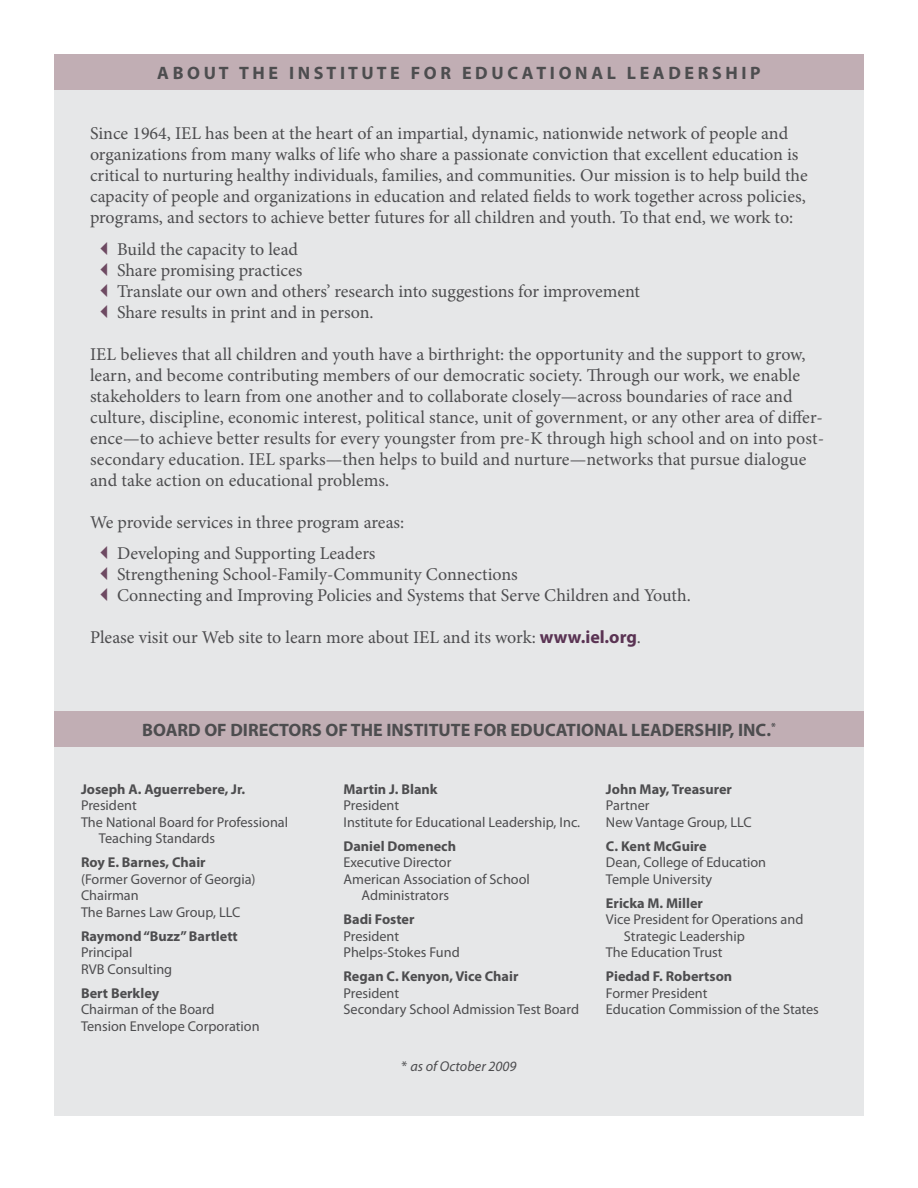
<style>
.page{position:relative;width:918px;height:1188px;background:#fff}
.page>*{position:absolute;margin:0;border:0;box-sizing:border-box;transform-origin:0 0}
.t1{font:18px/21px "Minion Pro";color:#4d4d4f}
.t2{font:700 18px "Myriad Pro";color:#4d4d4f}
.t3{font:14.25px/16.5px "Myriad Pro";color:#4d4d4f}
.t4{font:700 14.25px "Myriad Pro";color:#4d4d4f}
.t5{font:italic 14.25px "Myriad Pro";color:#4d4d4f}
.s1{font-family:"Myriad Pro";font-weight:700;color:#5a3353}
.s2{font-style:normal}
</style>
<div class="page">
<div style="left:54px;top:54px;width:810px;height:1062px;background:#e6e7e8"></div>
<div style="left:54px;top:54px;width:810px;height:36px;background:#c1aeb4"></div>
<div style="left:54px;top:711px;width:810px;height:36px;background:#c1aeb4"></div>
<p class="t2" style="left:157px;top:61px;width:605px">A B O U T T H E I N S T I T U T E F O R E D U C A T I O N A L L E A D E R S H I P</p>
<p class="t1" style="left:90px;top:123px;width:719px">Since 1964, IEL has been at the heart of an impartial, dynamic, nationwide network of people and organizations from many walks of life who share a passionate conviction that excellent education is critical to nurturing healthy individuals, families, and communities. Our mission is to help build the capacity of people and organizations in education and related fields to work together across policies, programs, and sectors to achieve better futures for all children and youth. To that end, we work to:</p>
<p class="t1" style="left:117px;top:238px;width:525px">Build the capacity to lead<br>Share promising practices<br>Translate our own and others’ research into suggestions for improvement Share results in print and in person.</p>
<p class="t1" style="left:90px;top:343px;width:736px">IEL believes that all children and youth have a birthright: the opportunity and the support to grow, learn, and become contributing members of our democratic society. Through our work, we enable stakeholders to learn from one another and to collaborate closely—across boundaries of race and culture, discipline, economic interest, political stance, unit of government, or any other area of differ&shy;ence—to achieve better results for every youngster from pre-K through high school and on into post&shy;secondary education. IEL sparks—then helps to build and nurture—networks that pursue dialogue and take action on educational problems.</p>
<p class="t1" style="left:90px;top:506px;width:316px;line-height:31.5px;text-align:center">We provide services in three program areas:<br>Developing and Supporting Leaders</p>
<p class="t1" style="left:117px;top:564px;width:575px">Strengthening School-Family-Community Connections<br>Connecting and Improving Policies and Systems that Serve Children and Youth.</p>
<p class="t1" style="left:90px;top:627px;width:553px">Please visit our Web site to learn more about IEL and its work: <span class="s1">www.iel.org</span>.</p>
<p class="t2" style="left:142px;top:718px;width:635px">BOARD OF DIRECTORS OF THE INSTITUTE FOR EDUCATIONAL LEADERSHIP, INC.<sup>*</sup></p>
<p class="t4" style="left:81px;top:780px;width:166px">Joseph A. Aguerrebere, Jr.</p>
<p class="t3" style="left:81px;top:797px;width:57px">President</p>
<p class="t3" style="left:81px;top:813px;width:209px">The National Board for Professional</p>
<p class="t3" style="left:99px;top:830px;width:118px">Teaching Standards</p>
<p class="t4" style="left:81px;top:853px;width:126px">Roy E. Barnes, Chair</p>
<p class="t3" style="left:81px;top:870px;width:176px">(Former Governor of Georgia)<br>Chairman<br>The Barnes Law Group, LLC</p>
<p class="t4" style="left:81px;top:927px;width:158px">Raymond “Buzz” Bartlett</p>
<p class="t3" style="left:81px;top:944px;width:93px">Principal<br>RVB Consulting</p>
<p class="t4" style="left:81px;top:984px;width:80px">Bert Berkley</p>
<p class="t3" style="left:81px;top:1001px;width:180px">Chairman of the Board<br>Tension Envelope Corporation</p>
<p class="t4" style="left:344px;top:780px;width:96px">Martin J. Blank</p>
<p class="t3" style="left:344px;top:797px;width:238px">President<br>Institute for Educational Leadership, Inc.</p>
<p class="t4" style="left:344px;top:837px;width:114px">Daniel Domenech</p>
<p class="t3" style="left:344px;top:854px;width:109px">Executive Director</p>
<p class="t3" style="left:344px;top:870px;width:188px">American Association of School</p>
<p class="t3" style="left:361px;top:887px;width:89px">Administrators</p>
<p class="t4" style="left:344px;top:910px;width:73px">Badi Foster</p>
<p class="t3" style="left:344px;top:927px;width:118px">President<br>Phelps-Stokes Fund</p>
<p class="t4" style="left:344px;top:967px;width:176px">Regan C. Kenyon, Vice Chair</p>
<p class="t3" style="left:344px;top:984px;width:237px">President<br>Secondary School Admission Test Board</p>
<p class="t5" style="left:401px;top:1058px;width:117px"><span class="s2">*</span> as of October 2009</p>
<p class="t4" style="left:606px;top:780px;width:128px">John May, Treasurer</p>
<p class="t3" style="left:606px;top:797px;width:147px">Partner<br>New Vantage Group, LLC</p>
<p class="t4" style="left:606px;top:837px;width:102px">C. Kent McGuire</p>
<p class="t3" style="left:606px;top:854px;width:162px">Dean, College of Education<br>Temple University</p>
<p class="t4" style="left:606px;top:894px;width:99px">Ericka M. Miller</p>
<p class="t3" style="left:606px;top:911px;width:199px">Vice President for Operations and</p>
<p class="t3" style="left:624px;top:927px;width:122px">Strategic Leadership</p>
<p class="t3" style="left:606px;top:944px;width:118px">The Education Trust</p>
<p class="t4" style="left:606px;top:967px;width:128px">Piedad F. Robertson</p>
<p class="t3" style="left:606px;top:984px;width:214px">Former President<br>Education Commission of the States</p>
</div>
